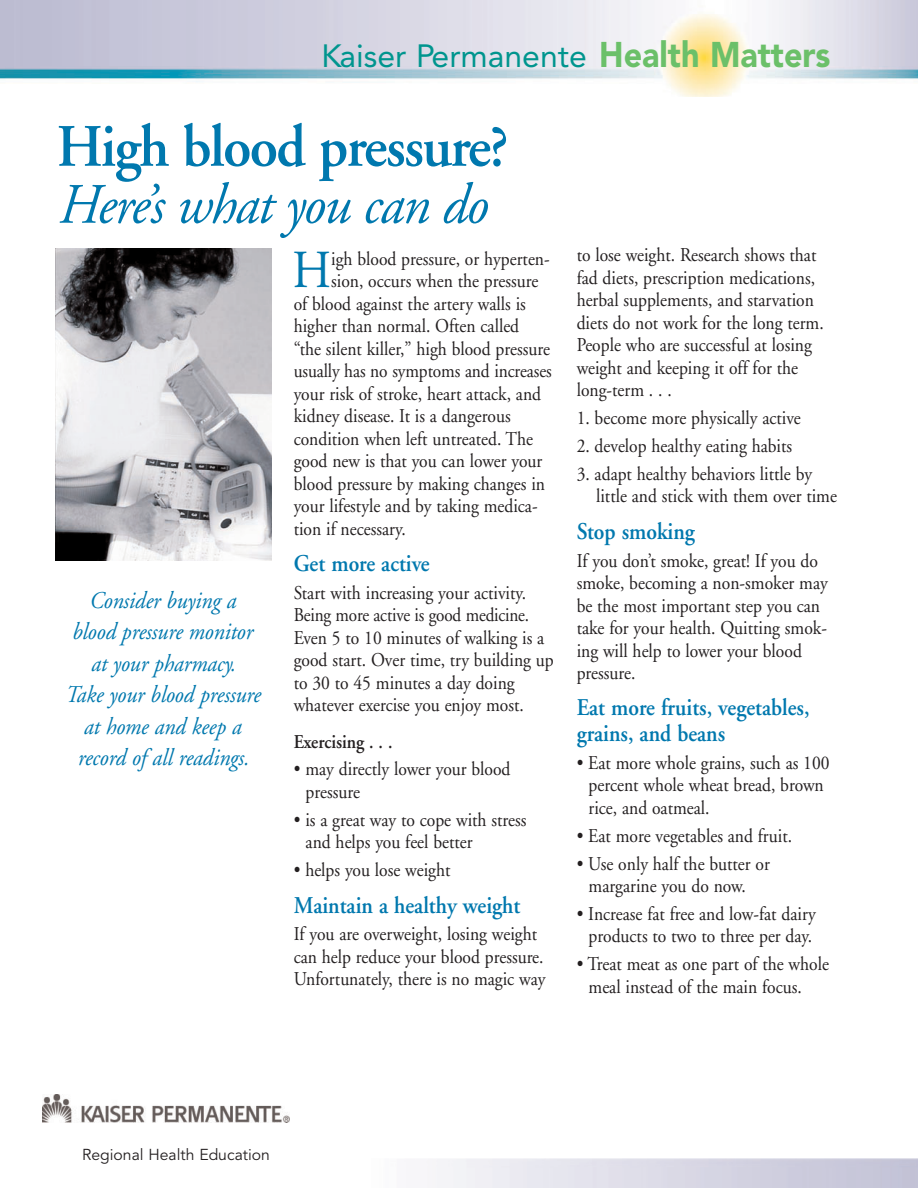
<style>
.page{position:relative;width:918px;height:1188px;background:#fff}
.page>*{position:absolute;margin:0;border:0;box-sizing:border-box;transform-origin:0 0}
.t1{font:600 60px "Adobe Garamond";letter-spacing:-.025em;color:#0078ae;scale:.95 1}
.t2{font:italic 57px "Adobe Garamond";letter-spacing:-.025em;color:#0078ae;scale:.95 1}
.t3{font:53.4px "Adobe Garamond";color:#0078ae;scale:.9 1}
.t4{font:31.95px "Avenir";color:#00958e}
.t5{font:italic 24px/31.5px "Adobe Garamond";letter-spacing:-.005em;color:#0078ae;text-align:center;scale:.92 1}
.t6{font:600 24px/25.5px "Adobe Garamond";color:#0078ae;scale:.9 1}
.t7{font:19.5px/22.5px "Adobe Garamond";color:#231f20;scale:.9 1}
.t8{font:19.5px "Adobe Garamond";color:#231f20;scale:.89 1}
.t9{font:600 19.5px "Adobe Garamond";color:#231f20;scale:.9 1}
.t10{font:15.75px "Avenir";color:#231f20}
.s1{font-weight:900;font-size:35.4px;color:#6bc069}
</style>
<div class="page">
<img style="left:0;top:0;width:918px;height:96px">
<img style="left:55px;top:249px;width:216px;height:312px">
<img style="left:42px;top:1095px;width:247px;height:27px">
<h3 class="t4" style="left:321px;top:43px;width:511px">Kaiser Permanente <span class="s1">Health Matters</span></h3>
<h1 class="t1" style="left:57px;top:122px;width:477px">High blood pressure?</h1>
<h2 class="t2" style="left:57px;top:182px;width:454px">Here’s what you can do</h2>
<p class="t5" style="left:65px;top:587px;width:214px">Consider buying a blood pressure monitor at your pharmacy.<br>Take your blood pressure at home and keep a record of all readings.</p>
<h3 class="t3" style="left:293px;top:249px;width:45px">H</h3>
<p class="t7" style="left:331px;top:249px;width:244px">igh blood pressure, or hyperten-</p>
<p class="t7" style="left:331px;top:271px;width:232px">sion, occurs when the pressure</p>
<p class="t7" style="left:294px;top:294px;width:259px">of blood against the artery walls is</p>
<p class="t7" style="left:294px;top:316px;width:252px">higher than normal. Often called</p>
<p class="t7" style="left:294px;top:339px;width:286px">“the silent killer,” high blood pressure</p>
<p class="t8" style="left:294px;top:363px;width:291px">usually has no symptoms and increases</p>
<p class="t7" style="left:294px;top:384px;width:276px">your risk of stroke, heart attack, and</p>
<p class="t7" style="left:294px;top:406px;width:243px">kidney disease. It is a dangerous</p>
<p class="t7" style="left:294px;top:429px;width:267px">condition when left untreated. The</p>
<p class="t7" style="left:294px;top:451px;width:278px">good new is that you can lower your</p>
<p class="t7" style="left:294px;top:474px;width:281px">blood pressure by making changes in</p>
<p class="t7" style="left:294px;top:496px;width:273px">your lifestyle and by taking medica-</p>
<p class="t7" style="left:294px;top:519px;width:126px">tion if necessary.</p>
<p class="t6" style="left:294px;top:553px;width:153px">Get more active</p>
<p class="t7" style="left:294px;top:583px;width:290px">Start with increasing your activity.<br>Being more active is good medicine.<br>Even 5 to 10 minutes of walking is a good start. Over time, try building up to 30 to 45 minutes a day doing whatever exercise you enjoy most.</p>
<p class="t9" style="left:294px;top:733px;width:111px">Exercising . . .</p>
<p class="t7" style="left:306px;top:760px;width:229px;text-indent:-12px">• may directly lower your blood pressure</p>
<p class="t7" style="left:306px;top:810px;width:247px;text-indent:-12px">• is a great way to cope with stress and helps you feel better</p>
<p class="t7" style="left:294px;top:861px;width:176px">• helps you lose weight</p>
<p class="t6" style="left:294px;top:894px;width:253px">Maintain a healthy weight</p>
<p class="t7" style="left:294px;top:925px;width:281px">If you are overweight, losing weight can help reduce your blood pressure.<br>Unfortunately, there is no magic way</p>
<p class="t7" style="left:577px;top:246px;width:276px">to lose weight. Research shows that fad diets, prescription medications, herbal supplements, and starvation diets do not work for the long term.<br>People who are successful at losing weight and keeping it off for the long-term . . .</p>
<p class="t7" style="left:577px;top:408px;width:251px">1. become more physically active</p>
<p class="t7" style="left:577px;top:436px;width:241px">2. develop healthy eating habits</p>
<p class="t7" style="left:596px;top:464px;width:269px;text-indent:-19px">3. adapt healthy behaviors little by little and stick with them over time</p>
<p class="t6" style="left:577px;top:521px;width:133px">Stop smoking</p>
<p class="t7" style="left:577px;top:551px;width:281px">If you don’t smoke, great! If you do smoke, becoming a non-smoker may be the most important step you can take for your health. Quitting smok&shy;ing will help to lower your blood pressure.</p>
<p class="t6" style="left:577px;top:697px;width:260px">Eat more fruits, vegetables, grains, and beans</p>
<p class="t7" style="left:589px;top:753px;width:269px;text-indent:-12px">• Eat more whole grains, such as 100 percent whole wheat bread, brown rice, and oatmeal.</p>
<p class="t7" style="left:577px;top:826px;width:241px">• Eat more vegetables and fruit.</p>
<p class="t7" style="left:589px;top:854px;width:203px;text-indent:-12px">• Use only half the butter or margarine you do now.</p>
<p class="t7" style="left:577px;top:904px;width:267px;text-align:center">• Increase fat free and low-fat dairy products to two to three per day.</p>
<p class="t7" style="left:589px;top:955px;width:269px;text-indent:-12px">• Treat meat as one part of the whole meal instead of the main focus.</p>
<p class="t10" style="left:82px;top:1148px;width:189px">Regional Health Education</p>
</div>
